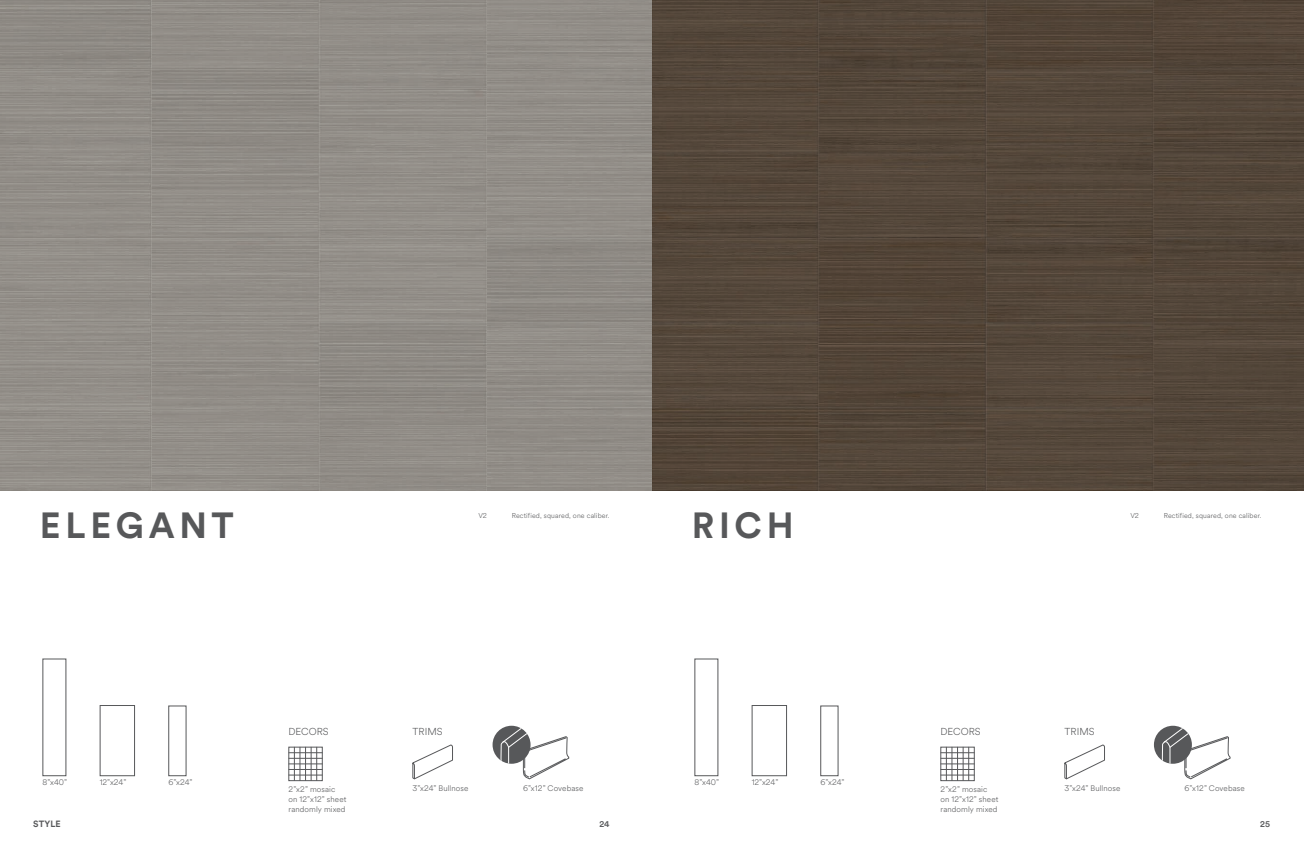
<style>
.page{position:relative;width:1304px;height:851px;background:#fff}
.page>*{position:absolute;margin:0;border:0;box-sizing:border-box;transform-origin:0 0}
.t1{font:700 36px "Circular Std";letter-spacing:.13em;color:#57585a}
.t2{font:300 10px "Circular Spotify Text";color:#57585a}
.t3{font:700 9px "Circular Std";color:#57585a}
.t4{font:500 9px "Circular Std";color:#57585a}
.t5{font:300 8px/9.6px "Circular Spotify Text";letter-spacing:.015em;color:#57585a}
.t6{font:300 7px "Circular Spotify Text";letter-spacing:.02em;color:#57585a}
</style>
<div class="page">
<img style="left:0;top:0;width:1304px;height:490px">
<div style="left:100px;top:705px;width:35px;height:70px;border:1px solid #57585a"></div>
<div style="left:168px;top:705px;width:18px;height:70px;border:1px solid #57585a"></div>
<svg style="left:412px;top:744px;width:41px;height:35px"></svg>
<div style="left:289px;top:746px;width:34px;height:34px;border:1px solid #57585a"></div>
<hr style="left:294px;top:746px;width:1px;height:34px;background:#57585a">
<hr style="left:300px;top:746px;width:1px;height:34px;background:#57585a">
<hr style="left:305px;top:746px;width:1px;height:34px;background:#57585a">
<hr style="left:311px;top:746px;width:1px;height:34px;background:#57585a">
<hr style="left:316px;top:746px;width:1px;height:34px;background:#57585a">
<hr style="left:289px;top:774px;width:34px;height:1px;background:#57585a">
<hr style="left:289px;top:769px;width:34px;height:1px;background:#57585a">
<hr style="left:289px;top:763px;width:34px;height:1px;background:#57585a">
<hr style="left:289px;top:758px;width:34px;height:1px;background:#57585a">
<hr style="left:289px;top:752px;width:34px;height:1px;background:#57585a">
<div style="left:752px;top:705px;width:35px;height:70px;border:1px solid #57585a"></div>
<div style="left:820px;top:705px;width:18px;height:70px;border:1px solid #57585a"></div>
<svg style="left:1064px;top:744px;width:41px;height:35px"></svg>
<div style="left:941px;top:746px;width:34px;height:34px;border:1px solid #57585a"></div>
<hr style="left:946px;top:746px;width:1px;height:34px;background:#57585a">
<hr style="left:952px;top:746px;width:1px;height:34px;background:#57585a">
<hr style="left:957px;top:746px;width:1px;height:34px;background:#57585a">
<hr style="left:963px;top:746px;width:1px;height:34px;background:#57585a">
<hr style="left:968px;top:746px;width:1px;height:34px;background:#57585a">
<hr style="left:940px;top:774px;width:35px;height:1px;background:#57585a">
<hr style="left:940px;top:769px;width:35px;height:1px;background:#57585a">
<hr style="left:940px;top:763px;width:35px;height:1px;background:#57585a">
<hr style="left:940px;top:758px;width:35px;height:1px;background:#57585a">
<hr style="left:940px;top:752px;width:35px;height:1px;background:#57585a">
<div style="left:493px;top:725px;width:38px;height:38px;background:#57585a;border-radius:50%"></div>
<svg style="left:500px;top:725px;width:69px;height:54px"></svg>
<div style="left:1154px;top:725px;width:38px;height:38px;background:#57585a;border-radius:50%"></div>
<svg style="left:1161px;top:725px;width:70px;height:54px"></svg>
<h1 class="t1" style="left:40px;top:502px;width:196px">ELEGANT</h1>
<h1 class="t1" style="left:692px;top:502px;width:103px">RICH</h1>
<p class="t6" style="left:478px;top:510px;width:10px">V2</p>
<p class="t6" style="left:512px;top:510px;width:99px">Rectified, squared, one caliber.</p>
<p class="t6" style="left:1130px;top:510px;width:10px">V2</p>
<p class="t6" style="left:1164px;top:510px;width:99px">Rectified, squared, one caliber.</p>
<p class="t5" style="left:43px;top:777px;width:26px">8”x40”</p>
<p class="t5" style="left:100px;top:777px;width:28px">12”x24”</p>
<p class="t5" style="left:168px;top:777px;width:26px">6”x24”</p>
<p class="t2" style="left:289px;top:724px;width:42px">DECORS</p>
<p class="t2" style="left:413px;top:724px;width:32px">TRIMS</p>
<p class="t2" style="left:940px;top:724px;width:42px">DECORS</p>
<p class="t2" style="left:1064px;top:724px;width:32px">TRIMS</p>
<p class="t5" style="left:289px;top:785px;width:59px">2”x2” mosaic<br>on 12”x12” sheet randomly mixed</p>
<p class="t5" style="left:695px;top:777px;width:26px">8”x40”</p>
<p class="t5" style="left:752px;top:777px;width:28px">12”x24”</p>
<p class="t5" style="left:820px;top:777px;width:26px">6”x24”</p>
<p class="t5" style="left:413px;top:783px;width:57px">3”x24” Bullnose</p>
<p class="t5" style="left:523px;top:783px;width:62px">6”x12” Covebase</p>
<p class="t5" style="left:1184px;top:783px;width:62px">6”x12” Covebase</p>
<p class="t5" style="left:1064px;top:783px;width:57px">3”x24” Bullnose</p>
<p class="t5" style="left:940px;top:785px;width:59px">2”x2” mosaic<br>on 12”x12” sheet randomly mixed</p>
<p class="t3" style="left:33px;top:818px;width:29px">STYLE</p>
<p class="t4" style="left:599px;top:818px;width:11px">24</p>
<p class="t4" style="left:1260px;top:818px;width:11px">25</p>
</div>
